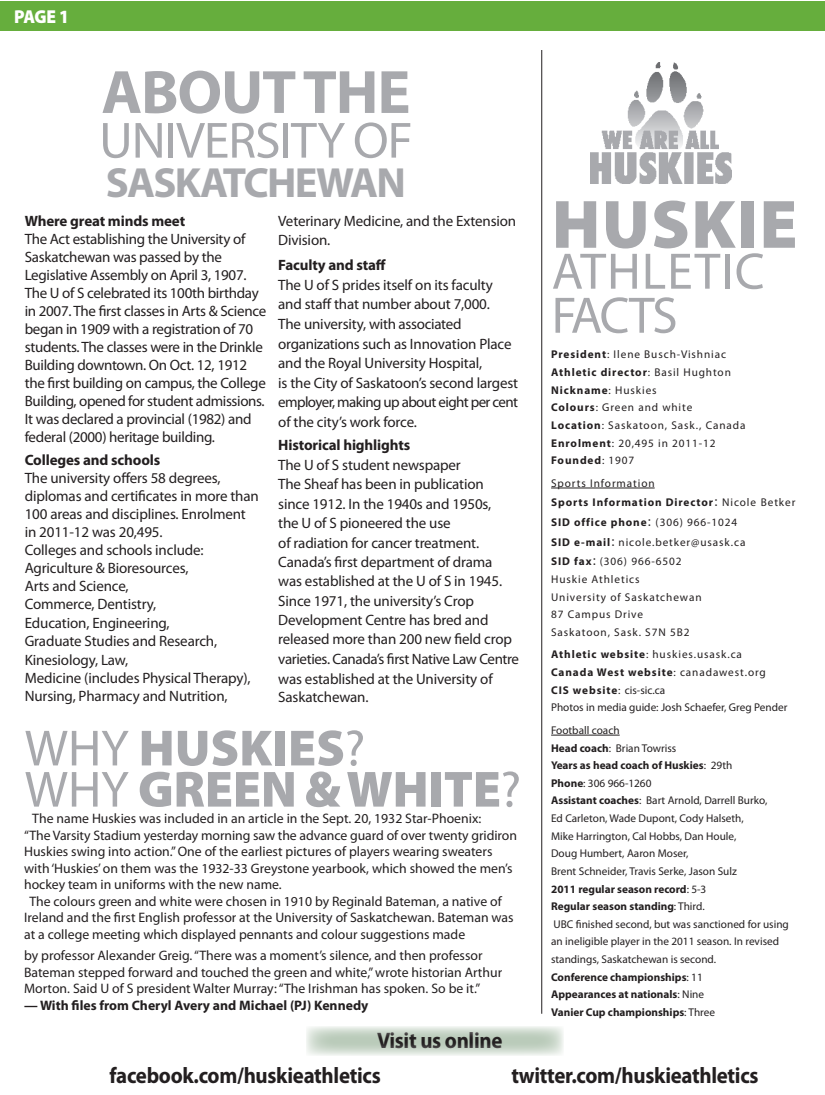
<style>
.page{position:relative;width:825px;height:1095px;background:#fff}
.page>*{position:absolute;margin:0;border:0;box-sizing:border-box;transform-origin:0 0}
.t1{font:900 69px "Myriad Pro";letter-spacing:.02em;color:#a8a9ad}
.t2{font:700 61.75px "Myriad Pro";letter-spacing:-.02em;color:#a8a9ad}
.t3{font:51.75px "Myriad Pro";letter-spacing:.02em;color:#a8a9ad}
.t4{font:900 51.25px "Myriad Pro";letter-spacing:-.005em;color:#a8a9ad}
.t5{font:51.25px "Myriad Pro";letter-spacing:-.02em;color:#a8a9ad}
.t6{font:700 42.38px "Myriad Pro";letter-spacing:-.04em;color:#a8a9ad}
.Body_Copy{font:700 22.5px "Myriad Pro";letter-spacing:-.015em;color:#231f20;scale:.93 1}
.Body_Copy-2{font:900 18.75px "Myriad Pro";color:#fff;scale:.93 1}
.t7{font:15px/18px "Myriad Pro";letter-spacing:-.01em;color:#231f20}
.t8{font:700 15px "Myriad Pro";letter-spacing:-.01em;color:#231f20}
.t9{font:13.75px/16.5px "Myriad Pro";color:#231f20}
.t10{font:700 13.75px "Myriad Pro";color:#231f20}
.t11{font:11.25px/17.6px "Myriad Pro";color:#231f20}
.t12{font:11.25px "Myriad Pro";letter-spacing:.08em;color:#231f20}
.t13{font:700 11.25px "Myriad Pro";color:#231f20}
.t14{font:700 11.25px "Myriad Pro";letter-spacing:.08em;color:#231f20}
.s1{font-weight:400}
.s2{font-weight:700}
.s3{font-family:"Times";font-weight:400;font-size:15px}
.s4{font-family:"Times";font-size:15px}
</style>
<div class="page">
<hr style="left:551px;top:488px;width:104px;height:1px;background:#231f20">
<hr style="left:551px;top:735px;width:69px;height:1px;background:#231f20">
<img style="left:590px;top:62px;width:142px;height:122px">
<hr style="left:542px;top:50px;width:1px;height:964px;background:#231f20">
<svg style="left:306px;top:1026px;width:257px;height:30px;background:#cfdbcf"></svg>
<div style="left:0;top:1px;width:825px;height:30px;background:#66ae3d"></div>
<p class="Body_Copy-2" style="left:14px;top:6px;width:60px">PAGE 1</p>
<p class="t2" style="left:101px;top:52px;width:311px">ABOUT THE</p>
<p class="t5" style="left:99px;top:109px;width:315px">UNIVERSITY OF</p>
<p class="t6" style="left:106px;top:155px;width:302px">SASKATCHEWAN</p>
<p class="t8" style="left:25px;top:211px;width:162px">Where great minds meet</p>
<p class="t7" style="left:25px;top:229px;width:222px">The Act establishing the University of<br>Saskatchewan was passed by the</p>
<p class="t7" style="left:25px;top:265px;width:243px">Legislative Assembly on April 3, 1907.<br>The U of S celebrated its 100th birthday in 2007. The first classes in Arts &amp; Science began in 1909 with a registration of 70 students. The classes were in the Drinkle Building downtown. On Oct. 12, 1912 the first building on campus, the College Building, opened for student admissions.<br>It was declared a provincial (1982) and federal (2000) heritage building.</p>
<p class="t8" style="left:25px;top:450px;width:137px">Colleges and schools</p>
<p class="t7" style="left:25px;top:468px;width:197px">The university offers 58 degrees,</p>
<p class="t7" style="left:25px;top:486px;width:236px">diplomas and certificates in more than<br>100 areas and disciplines. Enrolment</p>
<p class="t7" style="left:25px;top:523px;width:139px">in 2011-12 was 20,495.</p>
<p class="t7" style="left:25px;top:541px;width:180px">Colleges and schools include:</p>
<p class="t7" style="left:25px;top:559px;width:165px">Agriculture &amp; Bioresources,</p>
<p class="t7" style="left:25px;top:577px;width:105px">Arts and Science,</p>
<p class="t7" style="left:25px;top:595px;width:133px">Commerce, Dentistry,</p>
<p class="t7" style="left:25px;top:613px;width:146px">Education, Engineering,</p>
<p class="t7" style="left:25px;top:632px;width:194px">Graduate Studies and Research,</p>
<p class="t7" style="left:25px;top:650px;width:105px">Kinesiology, Law,</p>
<p class="t7" style="left:25px;top:668px;width:227px">Medicine (includes Physical Therapy),<br>Nursing, Pharmacy and Nutrition,</p>
<p class="t7" style="left:278px;top:211px;width:240px;line-height:19.6px">Veterinary Medicine, and the Extension<br>Division.</p>
<p class="t8" style="left:278px;top:255px;width:109px">Faculty and staff</p>
<p class="t7" style="left:278px;top:275px;width:216px">The U of S prides itself on its faculty</p>
<p class="t7" style="left:278px;top:295px;width:213px">and staff that number about 7,000.</p>
<p class="t7" style="left:278px;top:315px;width:185px">The university, with associated</p>
<p class="t7" style="left:278px;top:333px;width:235px;line-height:19.6px">organizations such as Innovation Place and the Royal University Hospital,</p>
<p class="t7" style="left:278px;top:373px;width:241px;line-height:19.6px;text-align:justify">is the City of Saskatoon’s second largest employer, making up about eight per cent of the city’s work force.</p>
<p class="t8" style="left:278px;top:436px;width:133px">Historical highlights</p>
<p class="t7" style="left:278px;top:456px;width:184px">The U of S student newspaper</p>
<p class="t7" style="left:278px;top:475px;width:207px">The Sheaf has been in publication</p>
<p class="t7" style="left:278px;top:494px;width:215px">since 1912. In the 1940s and 1950s,</p>
<p class="t7" style="left:278px;top:514px;width:174px">the U of S pioneered the use</p>
<p class="t7" style="left:278px;top:533px;width:216px;line-height:19.4px">of radiation for cancer treatment.<br>Canada’s first department of drama</p>
<p class="t7" style="left:278px;top:572px;width:225px">was established at the U of S in 1945.</p>
<p class="t7" style="left:278px;top:591px;width:197px">Since 1971, the university’s Crop</p>
<p class="t7" style="left:278px;top:610px;width:242px;line-height:19.5px">Development Centre has bred and released more than 200 new field crop varieties. Canada’s first Native Law Centre was established at the University of</p>
<p class="t7" style="left:278px;top:687px;width:92px">Saskatchewan.</p>
<p class="t4" style="left:25px;top:719px;width:342px"><span class="s1">WHY</span> HUSKIES<span class="s1">?</span></p>
<p class="t4" style="left:25px;top:760px;width:498px"><span class="s1">WHY</span> GREEN &amp; WHITE<span class="s1">?</span></p>
<p class="t9" style="left:32px;top:810px;width:450px">The name Huskies was included in an article in the Sept. 20, 1932 Star-Phoenix:</p>
<p class="t9" style="left:24px;top:827px;width:494px">“The Varsity Stadium yesterday morning saw the advance guard of over twenty gridiron</p>
<p class="t9" style="left:24px;top:843px;width:470px">Huskies swing into action.” One of the earliest pictures of players wearing sweaters</p>
<p class="t9" style="left:24px;top:860px;width:490px">with ‘Huskies’ on them was the 1932-33 Greystone yearbook, which showed the men’s</p>
<p class="t9" style="left:24px;top:876px;width:259px">hockey team in uniforms with the new name.</p>
<p class="t9" style="left:29px;top:893px;width:474px">The colours green and white were chosen in 1910 by Reginald Bateman, a native of</p>
<p class="t9" style="left:24px;top:909px;width:491px">Ireland and the first English professor at the University of Saskatchewan. Bateman was</p>
<p class="t9" style="left:24px;top:926px;width:443px">at a college meeting which displayed pennants and colour suggestions made</p>
<p class="t9" style="left:24px;top:947px;width:480px">by professor Alexander Greig. “There was a moment’s silence, and then professor<br>Bateman stepped forward and touched the green and white,” wrote historian Arthur<br>Morton. Said U of S president Walter Murray: “The Irishman has spoken. So be it.”</p>
<p class="t10" style="left:24px;top:996px;width:346px">— With files from Cheryl Avery and Michael (PJ) Kennedy</p>
<h3 class="Body_Copy" style="left:377px;top:1025px;width:136px">Visit us online</h3>
<p class="t1" style="left:552px;top:185px;width:247px">HUSKIE</p>
<p class="t3" style="left:552px;top:239px;width:215px">ATHLETIC</p>
<p class="t3" style="left:552px;top:283px;width:128px">FACTS</p>
<p class="t12" style="left:551px;top:348px;width:177px"><span class="s2">President</span>: Ilene Busch-Vishniac</p>
<p class="t14" style="left:551px;top:365px;width:181px">Athletic director<span class="s1">: Basil Hughton</span></p>
<p class="t14" style="left:551px;top:383px;width:107px">Nickname<span class="s1">: Huskies</span></p>
<p class="t12" style="left:551px;top:401px;width:143px"><span class="s2">Colours</span>: Green and white</p>
<p class="t12" style="left:551px;top:418px;width:196px"><span class="s2">Location</span>: Saskatoon, Sask., Canada</p>
<p class="t12" style="left:551px;top:436px;width:166px"><span class="s2">Enrolment</span>: 20,495 in 2011-12</p>
<p class="t14" style="left:551px;top:453px;width:85px">Founded<span class="s1">: 1907</span></p>
<p class="t12" style="left:551px;top:476px;width:105px">Sports Information</p>
<p class="t14" style="left:551px;top:495px;width:246px">Sports Information Director<span class="s3">:</span> <span class="s1">Nicole Betker</span></p>
<p class="t14" style="left:551px;top:515px;width:188px">SID office phone<span class="s3">:</span> <span class="s1">(306) 966-1024</span></p>
<p class="t12" style="left:551px;top:535px;width:196px"><span class="s2">SID e-mail</span><span class="s4">:</span> nicole.betker@usask.ca</p>
<p class="t12" style="left:551px;top:555px;width:132px"><span class="s2">SID fax</span><span class="s4">:</span> (306) 966-6502</p>
<p class="t12" style="left:551px;top:572px;width:90px">Huskie Athletics</p>
<p class="t12" style="left:551px;top:590px;width:152px">University of Saskatchewan</p>
<p class="t12" style="left:551px;top:608px;width:94px">87 Campus Drive</p>
<p class="t12" style="left:551px;top:625px;width:140px">Saskatoon, Sask. S7N 5B2</p>
<p class="t12" style="left:551px;top:648px;width:192px"><span class="s2">Athletic website</span>: huskies.usask.ca</p>
<p class="t14" style="left:551px;top:665px;width:216px">Canada West website<span class="s1">: canadawest.org</span></p>
<p class="t11" style="left:551px;top:681px;width:116px"><span class="s2">CIS website</span>: cis-sic.ca</p>
<p class="t11" style="left:551px;top:699px;width:238px">Photos in media guide: Josh Schaefer, Greg Pender</p>
<p class="t11" style="left:551px;top:721px;width:70px">Football coach</p>
<p class="t11" style="left:551px;top:739px;width:127px"><span class="s2">Head coach</span>: Brian Towriss</p>
<p class="t13" style="left:551px;top:758px;width:183px">Years as head coach of Huskies<span class="s1">: 29th</span></p>
<p class="t11" style="left:551px;top:774px;width:102px"><span class="s2">Phone</span>: 306 966-1260</p>
<p class="t11" style="left:551px;top:792px;width:218px"><span class="s2">Assistant coaches</span>: Bart Arnold, Darrell Burko,</p>
<p class="t11" style="left:551px;top:809px;width:194px">Ed Carleton, Wade Dupont, Cody Halseth,</p>
<p class="t11" style="left:551px;top:827px;width:187px">Mike Harrington, Cal Hobbs, Dan Houle,</p>
<p class="t11" style="left:551px;top:845px;width:139px">Doug Humbert, Aaron Moser,</p>
<p class="t11" style="left:551px;top:862px;width:187px">Brent Schneider, Travis Serke, Jason Sulz</p>
<p class="t13" style="left:551px;top:881px;width:157px">2011 regular season record<span class="s1">: 5-3</span></p>
<p class="t13" style="left:551px;top:899px;width:155px">Regular season standing<span class="s1">: Third.</span></p>
<p class="t11" style="left:551px;top:915px;width:239px">UBC finished second, but was sanctioned for using an ineligible player in the 2011 season. In revised standings, Saskatchewan is second.</p>
<p class="t13" style="left:551px;top:970px;width:153px">Conference championships<span class="s1">: 11</span></p>
<p class="t13" style="left:551px;top:987px;width:155px">Appearances at nationals<span class="s1">: Nine</span></p>
<p class="t13" style="left:551px;top:1005px;width:166px">Vanier Cup championships<span class="s1">: Three</span></p>
<p class="Body_Copy" style="left:109px;top:1061px;width:293px">facebook.com/huskieathletics</p>
<p class="Body_Copy" style="left:511px;top:1061px;width:267px">twitter.com/huskieathletics</p>
</div>
